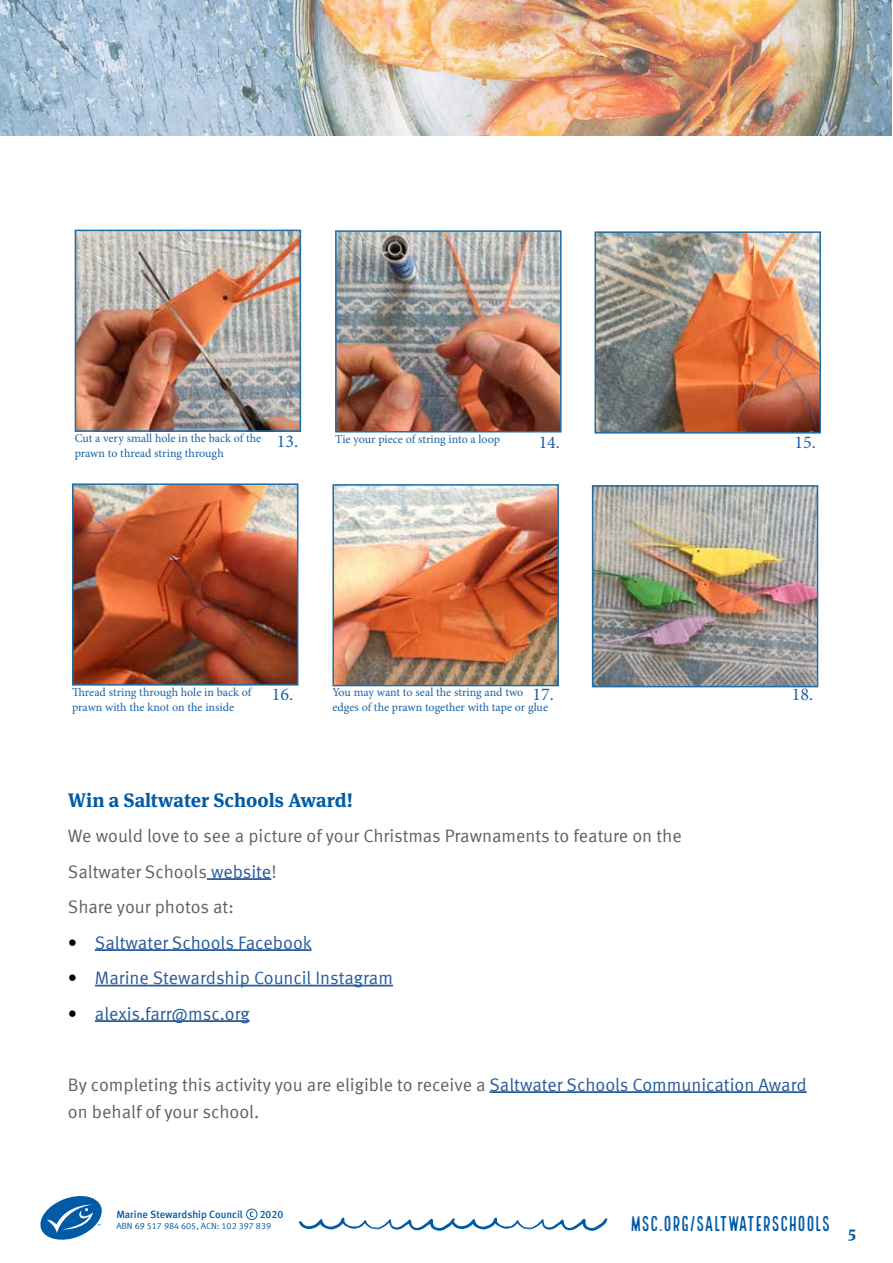
<style>
.page{position:relative;width:893px;height:1263px;background:#fff}
.page>*{position:absolute;margin:0;border:0;box-sizing:border-box;transform-origin:0 0}
.t1{font:21px "Local Brewery Four";letter-spacing:-.01em;color:#005ba7}
.t2{font:700 19.5px "Meta Serif Pro";color:#005ba7}
.t3{font:18px/35.5px "Meta Offc Pro Norm";color:#616161}
.t4{font:18px "Meta Offc Pro Norm";color:#275b9b}
.t5{font:18px "Minion Pro";color:#1a63a6}
.t6{font:12px/14.4px "Minion Pro";color:#1a63a6}
.t7{font:10.5px "Meta Medium LF";color:#005ba7}
.t8{font:9px "Meta Normal LF";color:#005ba7}
.s1{color:#275b9b}
.s2{color:#000}
</style>
<div class="page">
<img style="left:0;top:0;width:892px;height:135px">
<svg style="left:299px;top:1218px;width:309px;height:13px"></svg>
<svg style="left:40px;top:1196px;width:62px;height:44px"></svg>
<svg style="left:250px;top:1211px;width:4px;height:6px"></svg>
<div style="left:246px;top:1209px;width:11px;height:11px;border:1px solid #005ba7;border-radius:50%"></div>
<hr style="left:207px;top:878px;width:64px;height:2px;background:#275b9b">
<hr style="left:95px;top:949px;width:217px;height:2px;background:#275b9b">
<hr style="left:95px;top:985px;width:298px;height:1px;background:#275b9b">
<hr style="left:95px;top:1020px;width:155px;height:2px;background:#275b9b">
<hr style="left:489px;top:1091px;width:318px;height:2px;background:#275b9b">
<img style="left:75px;top:486px;width:220px;height:197px">
<div style="left:72px;top:483px;width:226px;height:203px;border:2px solid #1e6ca6"></div>
<img style="left:335px;top:487px;width:221px;height:196px">
<div style="left:332px;top:484px;width:227px;height:202px;border:2px solid #1e6ca6"></div>
<img style="left:595px;top:488px;width:220px;height:196px">
<div style="left:592px;top:485px;width:226px;height:202px;border:2px solid #1e6ca6"></div>
<img style="left:78px;top:233px;width:220px;height:196px">
<div style="left:75px;top:230px;width:226px;height:202px;border:2px solid #1e6ca6"></div>
<img style="left:338px;top:233px;width:221px;height:196px">
<div style="left:335px;top:230px;width:227px;height:202px;border:2px solid #1e6ca6"></div>
<img style="left:597px;top:234px;width:221px;height:197px">
<div style="left:594px;top:231px;width:227px;height:203px;border:2px solid #1e6ca6"></div>
<p class="t6" style="left:75px;top:431px;width:188px">Cut a very small hole in the back of the prawn to thread string through</p>
<p class="t6" style="left:335px;top:432px;width:166px">Tie your piece of string into a loop</p>
<h3 class="t5" style="left:277px;top:429px;width:23px">13.</h3>
<h3 class="t5" style="left:539px;top:431px;width:23px">14.</h3>
<h3 class="t5" style="left:794px;top:431px;width:23px">15.</h3>
<p class="t6" style="left:72px;top:685px;width:181px">Thread string through hole in back of prawn with the knot on the inside</p>
<p class="t6" style="left:332px;top:685px;width:217px">You may want to seal the string and two edges of the prawn together with tape or glue</p>
<h3 class="t5" style="left:272px;top:683px;width:23px">16.</h3>
<h3 class="t5" style="left:532px;top:683px;width:23px">17.</h3>
<h3 class="t5" style="left:792px;top:683px;width:23px">18.</h3>
<h2 class="t2" style="left:68px;top:784px;width:286px">Win a Saltwater Schools Award!</h2>
<h3 class="t3" style="left:68px;top:817px;width:615px">We would love to see a picture of your Christmas Prawnaments to feature on the<br>Saltwater Schools <span class="s1">website</span>!<br>Share your photos at:</h3>
<h3 class="t4" style="left:68px;top:929px;width:246px"><span class="s2">•</span> Saltwater Schools Facebook</h3>
<h3 class="t4" style="left:68px;top:964px;width:327px"><span class="s2">•</span> Marine Stewardship Council Instagram</h3>
<h3 class="t4" style="left:68px;top:1000px;width:183px"><span class="s2">•</span> alexis.farr@msc.org</h3>
<h3 class="t3" style="left:68px;top:1070px;width:740px;line-height:27px">By completing this activity you are eligible to receive a <span class="s1">Saltwater Schools Communication Award </span>on behalf of your school.</h3>
<p class="t7" style="left:116px;top:1208px;width:128px">Marine Stewardship Council</p>
<p class="t7" style="left:260px;top:1208px;width:25px">2020</p>
<p class="t8" style="left:116px;top:1221px;width:156px">ABN 69 517 984 605, ACN: 102 397 839</p>
<h1 class="t1" style="left:630px;top:1212px;width:227px">MSC.ORG/SALTWATERSCHOOLS <sub>5</sub></h1>
</div>
